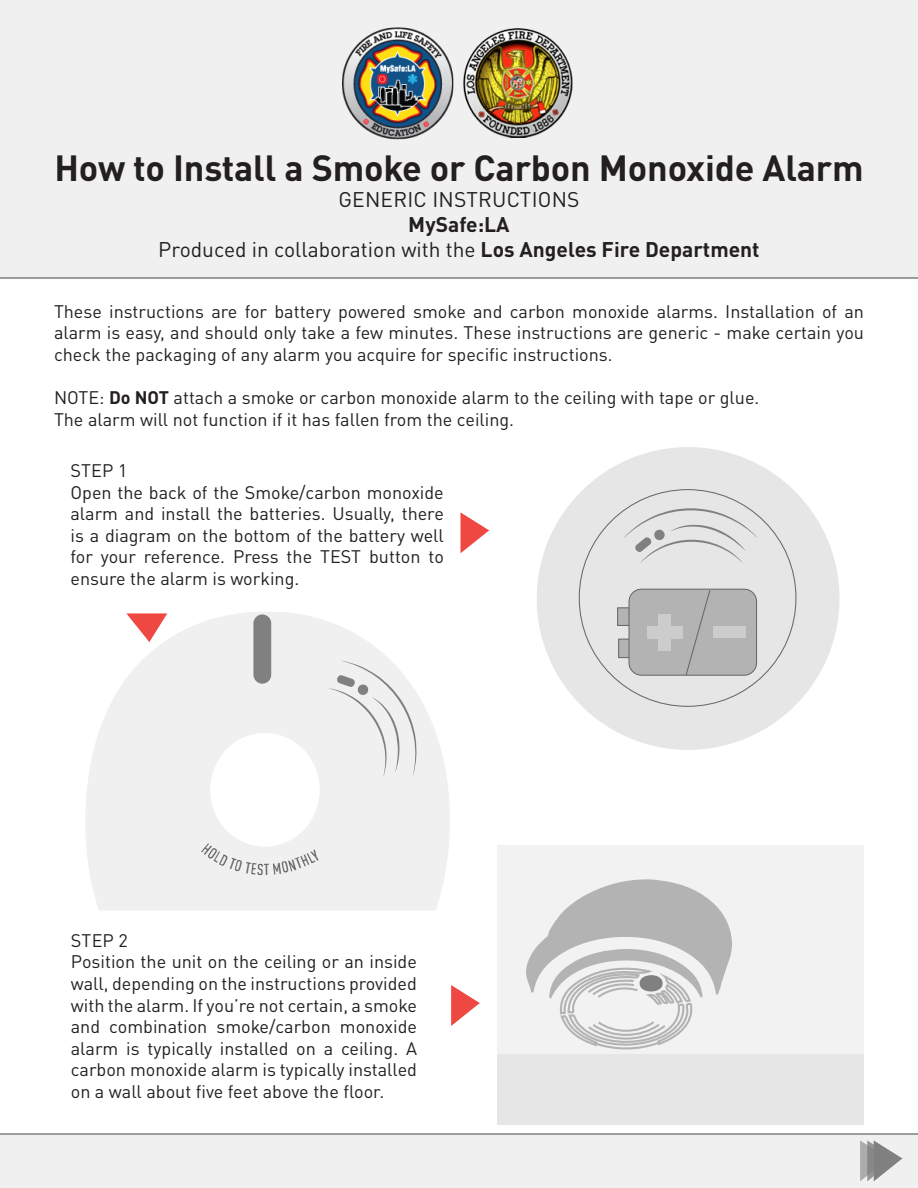
<style>
.page{position:relative;width:918px;height:1188px;background:#fff}
.page>*{position:absolute;margin:0;border:0;box-sizing:border-box;transform-origin:0 0}
.t1{font:700 36px "DIN Pro";letter-spacing:-.005em;color:#231f20}
.t2{font:21px "DIN Pro";color:#231f20}
.t3{font:700 21px "DIN Pro";color:#231f20}
.t4{font:18px/21.6px "DIN Pro";color:#231f20;text-align:justify}
.s1{font-weight:700}
</style>
<div class="page">
<div style="left:0;top:1134px;width:918px;height:54px;background:#f0f0f0"></div>
<div style="left:0;top:0;width:918px;height:279px;background:#f0f0f0"></div>
<div style="left:537px;top:447px;width:303px;height:303px;background:#e6e6e6;border-radius:50%"></div>
<svg style="left:624px;top:508px;width:134px;height:55px"></svg>
<div style="left:617px;top:607px;width:20px;height:19px;background:#b3b3b3;border:1px solid #666"></div>
<div style="left:618px;top:639px;width:17px;height:19px;background:#b3b3b3;border:1px solid #666"></div>
<div style="left:629px;top:589px;width:128px;height:86px;background:#b3b3b3;border-radius:12px"></div>
<div style="left:629px;top:589px;width:128px;height:87px;border:1px solid #666;border-radius:12px"></div>
<div style="left:659px;top:614px;width:12px;height:36px;background:#ccc"></div>
<div style="left:647px;top:626px;width:35px;height:12px;background:#ccc"></div>
<svg style="left:685px;top:589px;width:26px;height:87px"></svg>
<div style="left:714px;top:626px;width:32px;height:11px;background:#ccc"></div>
<svg style="left:460px;top:512px;width:30px;height:41px"></svg>
<div style="left:498px;top:846px;width:366px;height:211px;background:#f2f2f2"></div>
<div style="left:498px;top:1055px;width:366px;height:70px;background:#e6e6e6"></div>
<svg style="left:526px;top:879px;width:206px;height:171px"></svg>
<svg style="left:451px;top:985px;width:29px;height:41px"></svg>
<hr style="left:0;top:277px;width:918px;height:2px;background:#808080">
<svg style="left:86px;top:612px;width:364px;height:298px;fill:#f0f0f0"></svg>
<div style="left:210px;top:733px;width:110px;height:113px;background:#fff;border-radius:50%"></div>
<div style="left:253px;top:614px;width:18px;height:70px;background:#808080;border-radius:9px"></div>
<svg style="left:329px;top:661px;width:88px;height:115px"></svg>
<img style="left:342px;top:27px;width:231px;height:113px">
<svg style="left:860px;top:1140px;width:43px;height:41px"></svg>
<hr style="left:0;top:1133px;width:918px;height:2px;background:#808080">
<div style="left:201px;top:843px;width:120px;height:32px;background:#f0f0f0"></div>
<p class="t1" style="left:54px;top:138px;width:811px">How to Install a Smoke or Carbon Monoxide Alarm</p>
<p class="t2" style="left:338px;top:182px;width:243px">GENERIC INSTRUCTIONS</p>
<p class="t3" style="left:408px;top:207px;width:103px">MySafe:LA</p>
<p class="t2" style="left:158px;top:233px;width:603px">Produced in collaboration with the <span class="s1">Los Angeles Fire Department</span></p>
<p class="t4" style="left:54px;top:299px;width:812px">These instructions are for battery powered smoke and carbon monoxide alarms. Installation of an alarm is easy, and should only take a few minutes. These instructions are generic - make certain you check the packaging of any alarm you acquire for specific instructions.</p>
<p class="t4" style="left:54px;top:385px;width:707px">NOTE: <span class="s1">Do NOT</span> attach a smoke or carbon monoxide alarm to the ceiling with tape or glue.</p>
<p class="t4" style="left:54px;top:407px;width:462px">The alarm will not function if it has fallen from the ceiling.</p>
<p class="t4" style="left:71px;top:458px;width:59px">STEP 1</p>
<p class="t4" style="left:70px;top:479px;width:375px">Open the back of the Smoke/carbon monoxide alarm and install the batteries. Usually, there is a diagram on the bottom of the battery well for your reference. Press the TEST button to ensure the alarm is working.</p>
<p class="t4" style="left:71px;top:928px;width:59px">STEP 2</p>
<p class="t4" style="left:71px;top:949px;width:348px">Position the unit on the ceiling or an inside wall, depending on the instructions provided with the alarm. If you’re not certain, a smoke and combination smoke/carbon monoxide alarm is typically installed on a ceiling. A carbon monoxide alarm is typically installed on a wall about five feet above the floor.</p>
</div>
